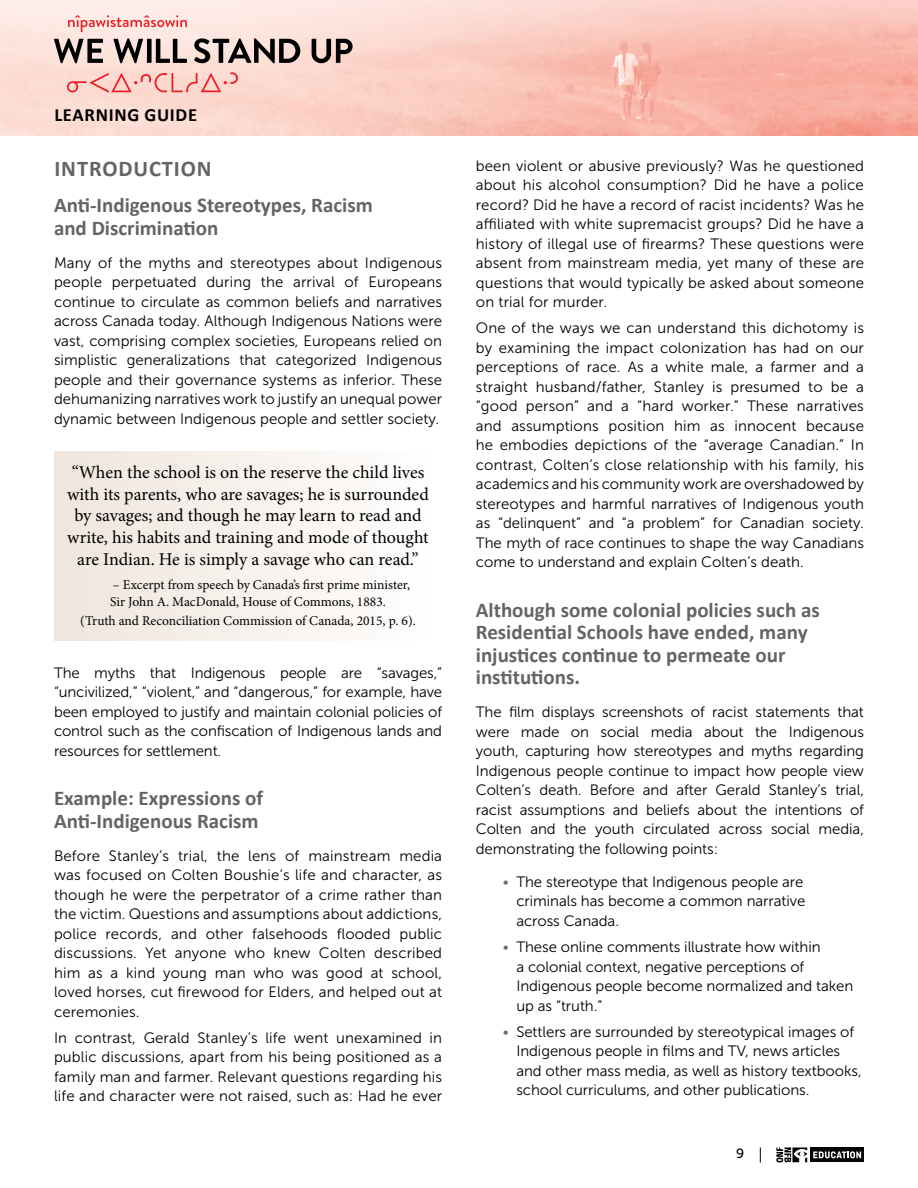
<style>
.page{position:relative;width:918px;height:1188px;background:#fff}
.page>*{position:absolute;margin:0;border:0;box-sizing:border-box;transform-origin:0 0}
.t1{font:700 22.5px "Calibri";letter-spacing:.04em;color:#636466}
.t2{font:700 21px/22.5px "Calibri";color:#636466}
.t3{font:700 18.6px "Calibri";letter-spacing:.04em;color:#000}
.t4{font:18px/21.6px "Minion Pro";letter-spacing:-.005em;color:#000;text-align:center}
.t5{font:15px/19.5px "Museo Sans 300";letter-spacing:-.005em;color:#000;text-align:justify}
.t6{font:13.5px/16.2px "Minion Pro";color:#000}
.t7{font:13.5px "Museo Sans 500";color:#000}
.s1{color:#6d6e71}
</style>
<div class="page">
<img style="left:0;top:0;width:918px;height:135px">
<svg style="left:68px;top:15px;width:119px;height:17px;background:#fabfbc"></svg>
<svg style="left:194px;top:38px;width:159px;height:25px;background:#95837f"></svg>
<svg style="left:54px;top:38px;width:133px;height:25px;background:#9b8b87"></svg>
<svg style="left:67px;top:72px;width:171px;height:21px;background:#f9bbb4"></svg>
<div style="left:810px;top:1148px;width:54px;height:14px;background:#030303"></div>
<svg style="left:776px;top:1147px;width:31px;height:16px"></svg>
<svg style="left:813px;top:1151px;width:48px;height:7px"></svg>
<svg style="left:760px;top:1148px;width:1px;height:15px"></svg>
<div style="left:54px;top:451px;width:388px;height:189px;background:linear-gradient(to right,#efe5dc,#fff)"></div>
<p class="t3" style="left:54px;top:103px;width:144px">LEARNING GUIDE</p>
<h1 class="t1" style="left:54px;top:154px;width:159px">INTRODUCTION</h1>
<h2 class="t2" style="left:54px;top:194px;width:320px">Anti-Indigenous Stereotypes, Racism and Discrimination</h2>
<p class="t5" style="left:54px;top:253px;width:390px">Many of the myths and stereotypes about Indigenous people perpetuated during the arrival of Europeans continue to circulate as common beliefs and narratives across Canada today. Although Indigenous Nations were vast, comprising complex societies, Europeans relied on simplistic generalizations that categorized Indigenous people and their governance systems as inferior. These dehumanizing narratives work to justify an unequal power dynamic between Indigenous people and settler society.</p>
<p class="t4" style="left:67px;top:462px;width:363px">“When the school is on the reserve the child lives with its parents, who are savages; he is surrounded by savages; and though he may learn to read and write, his habits and training and mode of thought are Indian. He is simply a savage who can read.”</p>
<p class="t6" style="left:110px;top:577px;width:301px">– Excerpt from speech by Canada’s first prime minister,<br>Sir John A. MacDonald, House of Commons, 1883.</p>
<p class="t6" style="left:80px;top:613px;width:337px">(Truth and Reconciliation Commission of Canada, 2015, p. 6).</p>
<p class="t5" style="left:54px;top:663px;width:390px">The myths that Indigenous people are “savages,” “uncivilized,” “violent,” and “dangerous,” for example, have been employed to justify and maintain colonial policies of control such as the confiscation of Indigenous lands and resources for settlement.</p>
<h2 class="t2" style="left:54px;top:787px;width:211px">Example: Expressions of<br>Anti-Indigenous Racism</h2>
<p class="t5" style="left:54px;top:846px;width:390px">Before Stanley’s trial, the lens of mainstream media was focused on Colten Boushie’s life and character, as though he were the perpetrator of a crime rather than the victim. Questions and assumptions about addictions, police records, and other falsehoods flooded public discussions. Yet anyone who knew Colten described him as a kind young man who was good at school, loved horses, cut firewood for Elders, and helped out at ceremonies.</p>
<p class="t5" style="left:54px;top:1028px;width:390px">In contrast, Gerald Stanley’s life went unexamined in public discussions, apart from his being positioned as a family man and farmer. Relevant questions regarding his life and character were not raised, such as: Had he ever</p>
<p class="t5" style="left:476px;top:156px;width:390px">been violent or abusive previously? Was he questioned about his alcohol consumption? Did he have a police record? Did he have a record of racist incidents? Was he affiliated with white supremacist groups? Did he have a history of illegal use of firearms? These questions were absent from mainstream media, yet many of these are questions that would typically be asked about someone on trial for murder.</p>
<p class="t5" style="left:476px;top:319px;width:390px">One of the ways we can understand this dichotomy is by examining the impact colonization has had on our perceptions of race. As a white male, a farmer and a straight husband/father, Stanley is presumed to be a “good person” and a “hard worker.” These narratives and assumptions position him as innocent because he embodies depictions of the “average Canadian.” In contrast, Colten’s close relationship with his family, his academics and his community work are overshadowed by stereotypes and harmful narratives of Indigenous youth as “delinquent” and “a problem” for Canadian society.<br>The myth of race continues to shape the way Canadians come to understand and explain Colten’s death.</p>
<h2 class="t2" style="left:476px;top:599px;width:345px">Although some colonial policies such as<br>Residential Schools have ended, many injustices continue to permeate our institutions.</h2>
<p class="t5" style="left:476px;top:703px;width:390px">The film displays screenshots of racist statements that were made on social media about the Indigenous youth, capturing how stereotypes and myths regarding Indigenous people continue to impact how people view Colten’s death. Before and after Gerald Stanley’s trial, racist assumptions and beliefs about the intentions of Colten and the youth circulated across social media, demonstrating the following points:</p>
<p class="t5" style="left:516px;top:872px;width:290px;text-align:left;text-indent:-14px"><span class="s1">•</span> The stereotype that Indigenous people are criminals has become a common narrative across Canada.</p>
<p class="t5" style="left:516px;top:937px;width:338px;text-align:left;text-indent:-14px"><span class="s1">•</span> These online comments illustrate how within<br>a colonial context, negative perceptions of Indigenous people become normalized and taken up as “truth.”</p>
<p class="t5" style="left:516px;top:1022px;width:347px;text-align:left;text-indent:-14px"><span class="s1">•</span> Settlers are surrounded by stereotypical images of Indigenous people in films and TV, news articles and other mass media, as well as history textbooks, school curriculums, and other publications.</p>
<p class="t7" style="left:736px;top:1146px;width:10px">9</p>
</div>
